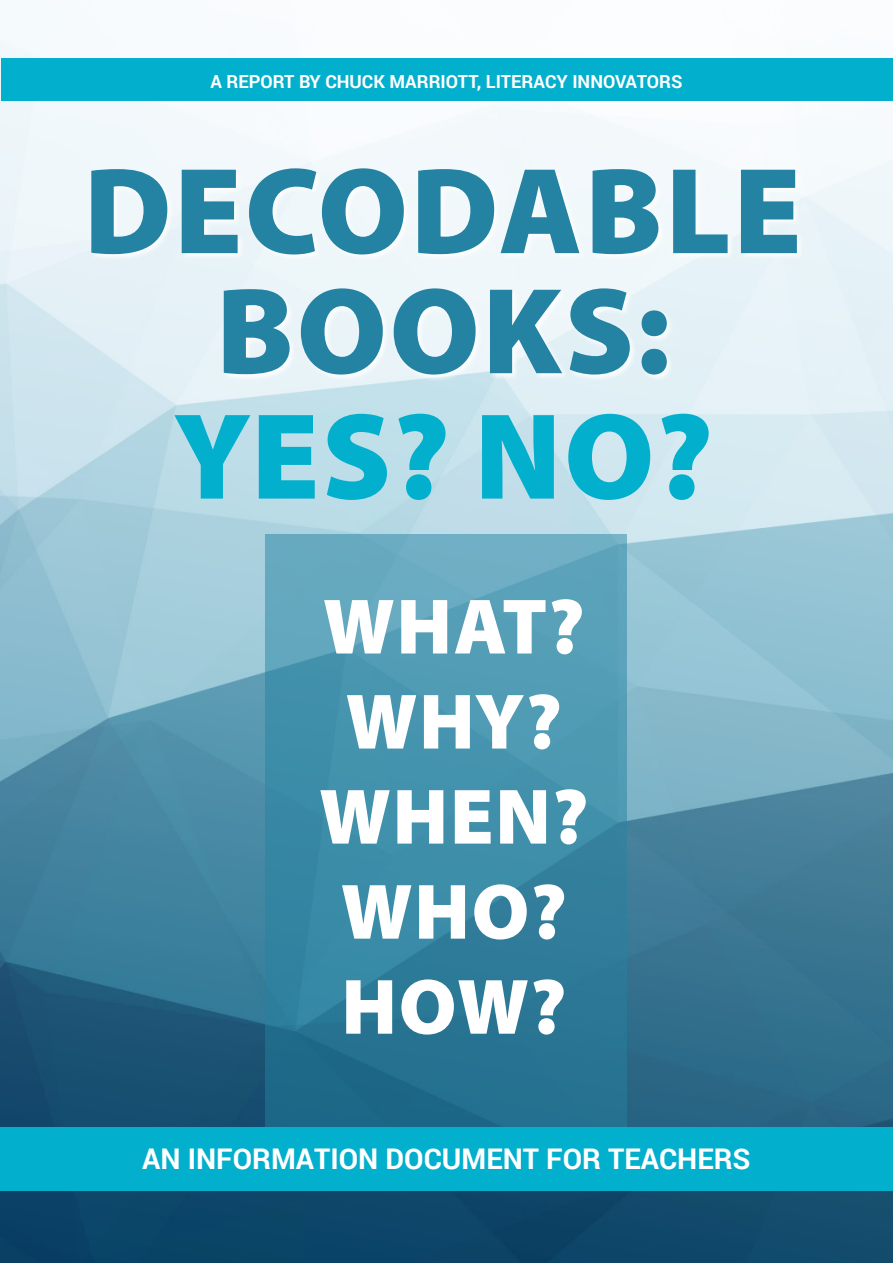
<style>
.page{position:relative;width:893px;height:1263px;background:#fff}
.page>*{position:absolute;margin:0;border:0;box-sizing:border-box;transform-origin:0 0}
.t1{font:900 123.75px/120px "Myriad Pro";letter-spacing:.02em;color:#2483a2;text-align:center}
.t2{font:900 123.75px "Myriad Pro";color:#02afcd}
.t3{font:900 79.2px/95.1px "Myriad Pro";letter-spacing:.02em;color:#fff;text-align:center}
.t4{font:700 28.5px "Roboto";color:#fff}
.t5{font:700 18px "Roboto";color:#fff}
</style>
<div class="page">
<img style="left:0;top:31px;width:893px;height:1232px">
<div style="left:90px;top:167px;width:715px;height:215px;background:#fff;opacity:.9"></div>
<div style="left:1px;top:59px;width:892px;height:42px;background:#02afcd"></div>
<svg style="left:266px;top:534px;width:361px;height:593px;background:#408ca7"></svg>
<div style="left:0;top:1127px;width:893px;height:63px;background:#02afcd"></div>
<p class="t5" style="left:210px;top:69px;width:474px">A REPORT BY CHUCK MARRIOTT, LITERACY INNOVATORS</p>
<h1 class="t1" style="left:84px;top:146px;width:719px">DECODABLE<br>BOOKS:</h1>
<h1 class="t2" style="left:174px;top:374px;width:541px">YES? NO?</h1>
<h2 class="t3" style="left:319px;top:576px;width:271px">WHAT?<br>WHY?<br>WHEN?<br>WHO?<br>HOW?</h2>
<h3 class="t4" style="left:142px;top:1139px;width:610px">AN INFORMATION DOCUMENT FOR TEACHERS</h3>
</div>
